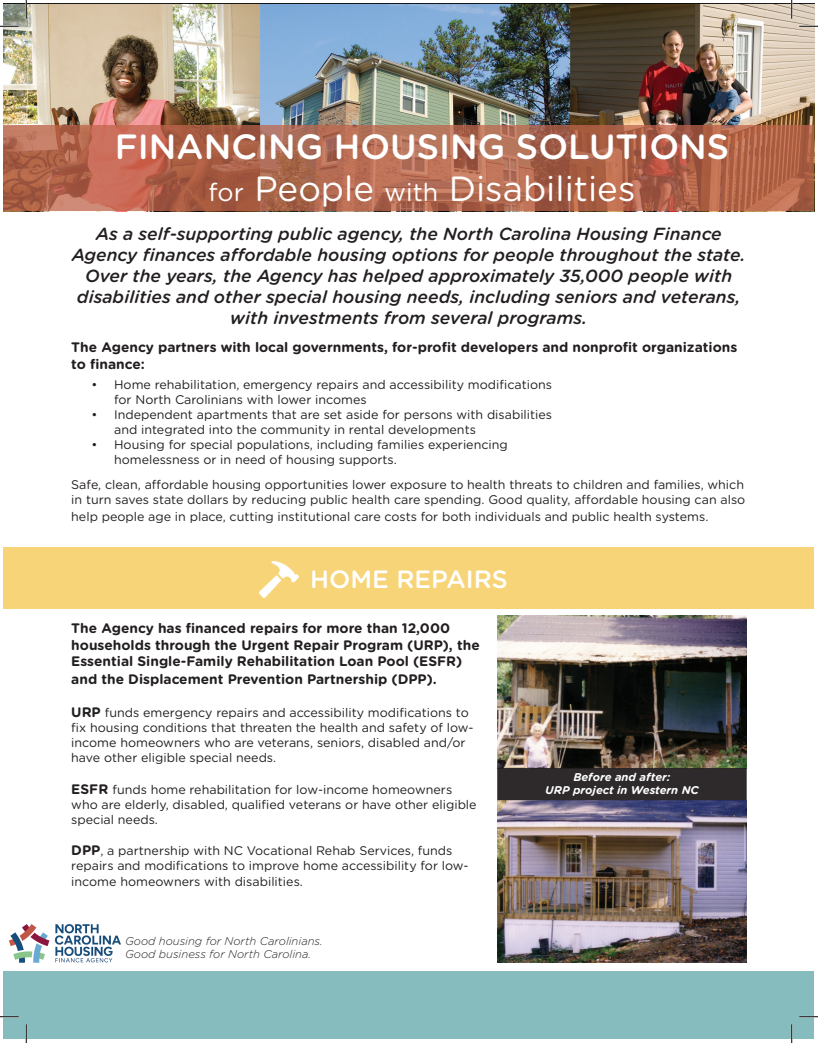
<style>
.page{position:relative;width:818px;height:1043px;background:#fff}
.page>*{position:absolute;margin:0;border:0;box-sizing:border-box;transform-origin:0 0}
.t1{font:500 35px/42px "Gotham Rounded";color:#fff;text-align:center}
.t2{font:500 25px "Gotham Rounded";color:#fff}
.t3{font:italic 500 17.5px/21px "Gotham Rounded";color:#231f20;text-align:center}
.t4{font:700 13.75px/16.5px "Gotham Rounded";color:#231f20}
.t5{font:12.5px/15px "Gotham Rounded";color:#231f20}
.t6{font:italic 300 11.25px/13.5px "Gotham Rounded";color:#231f20}
.t7{font:italic 700 11.25px/13.5px "Gotham Rounded";color:#fff;text-align:center}
.s1{font-weight:400;font-size:25px}
.s2{font-weight:400}
.s3{font-weight:700;font-size:13.75px}
</style>
<div class="page">
<img style="left:4px;top:4px;width:810px;height:121px">
<svg style="left:4px;top:125px;width:810px;height:86px;background:#b0664d"></svg>
<div style="left:4px;top:547px;width:810px;height:61px;background:#f6d477"></div>
<img style="left:259px;top:561px;width:40px;height:36px">
<div style="left:4px;top:971px;width:810px;height:68px;background:#87bcbf"></div>
<img style="left:497px;top:800px;width:249px;height:162px">
<img style="left:497px;top:616px;width:249px;height:152px">
<div style="left:499px;top:770px;width:245px;height:28px;background:#2e2a2b"></div>
<div style="left:497px;top:768px;width:249px;height:32px;border:4px solid #231f20"></div>
<svg style="left:0;top:25px;width:19px;height:2px"></svg>
<svg style="left:799px;top:25px;width:19px;height:2px"></svg>
<svg style="left:0;top:1015px;width:19px;height:2px"></svg>
<svg style="left:799px;top:1016px;width:19px;height:1px"></svg>
<svg style="left:25px;top:0;width:2px;height:19px"></svg>
<svg style="left:25px;top:1024px;width:2px;height:18px"></svg>
<svg style="left:790px;top:0;width:2px;height:19px"></svg>
<svg style="left:791px;top:1024px;width:1px;height:18px"></svg>
<img style="left:9px;top:923px;width:112px;height:40px">
<h1 class="t1" style="left:115px;top:124px;width:616px">FINANCING HOUSING SOLUTIONS <span class="s1">for</span> <span class="s2">People</span> <span class="s1">with</span> <span class="s2">Disabilities</span></h1>
<p class="t3" style="left:72px;top:222px;width:675px">As a self-supporting public agency, the North Carolina Housing Finance Agency finances affordable housing options for people throughout the state.<br>Over the years, the Agency has helped approximately 35,000 people with disabilities and other special housing needs, including seniors and veterans, with investments from several programs.</p>
<p class="t4" style="left:71px;top:339px;width:667px">The Agency partners with local governments, for-profit developers and nonprofit organizations to finance:</p>
<p class="t5" style="left:114px;top:376px;width:439px;text-indent:-23px">• Home rehabilitation, emergency repairs and accessibility modifications for North Carolinians with lower incomes</p>
<p class="t5" style="left:114px;top:406px;width:439px;text-indent:-23px">• Independent apartments that are set aside for persons with disabilities and integrated into the community in rental developments</p>
<p class="t5" style="left:114px;top:436px;width:395px;text-indent:-23px">• Housing for special populations, including families experiencing homelessness or in need of housing supports.</p>
<p class="t5" style="left:71px;top:476px;width:675px">Safe, clean, affordable housing opportunities lower exposure to health threats to children and families, which in turn saves state dollars by reducing public health care spending. Good quality, affordable housing can also</p>
<p class="t5" style="left:71px;top:508px;width:638px">help people age in place, cutting institutional care costs for both individuals and public health systems.</p>
<h2 class="t2" style="left:310px;top:561px;width:199px">HOME REPAIRS</h2>
<p class="t4" style="left:71px;top:619px;width:410px">The Agency has financed repairs for more than 12,000 households through the Urgent Repair Program (URP), the<br>Essential Single-Family Rehabilitation Loan Pool (ESFR)</p>
<p class="t4" style="left:71px;top:670px;width:367px">and the Displacement Prevention Partnership (DPP).</p>
<p class="t5" style="left:71px;top:704px;width:404px"><span class="s3">URP</span> funds emergency repairs and accessibility modifications to fix housing conditions that threaten the health and safety of low&shy;income homeowners who are veterans, seniors, disabled and/or have other eligible special needs.</p>
<p class="t5" style="left:71px;top:781px;width:407px"><span class="s3">ESFR</span> funds home rehabilitation for low-income homeowners who are elderly, disabled, qualified veterans or have other eligible special needs.</p>
<p class="t5" style="left:71px;top:842px;width:399px"><span class="s3">DPP</span>, a partnership with NC Vocational Rehab Services, funds repairs and modifications to improve home accessibility for low&shy;income homeowners with disabilities.</p>
<p class="t6" style="left:125px;top:933px;width:199px">Good housing for North Carolinians.<br>Good business for North Carolina.</p>
<p class="t7" style="left:545px;top:769px;width:155px">Before and after:<br>URP project in Western NC</p>
</div>
